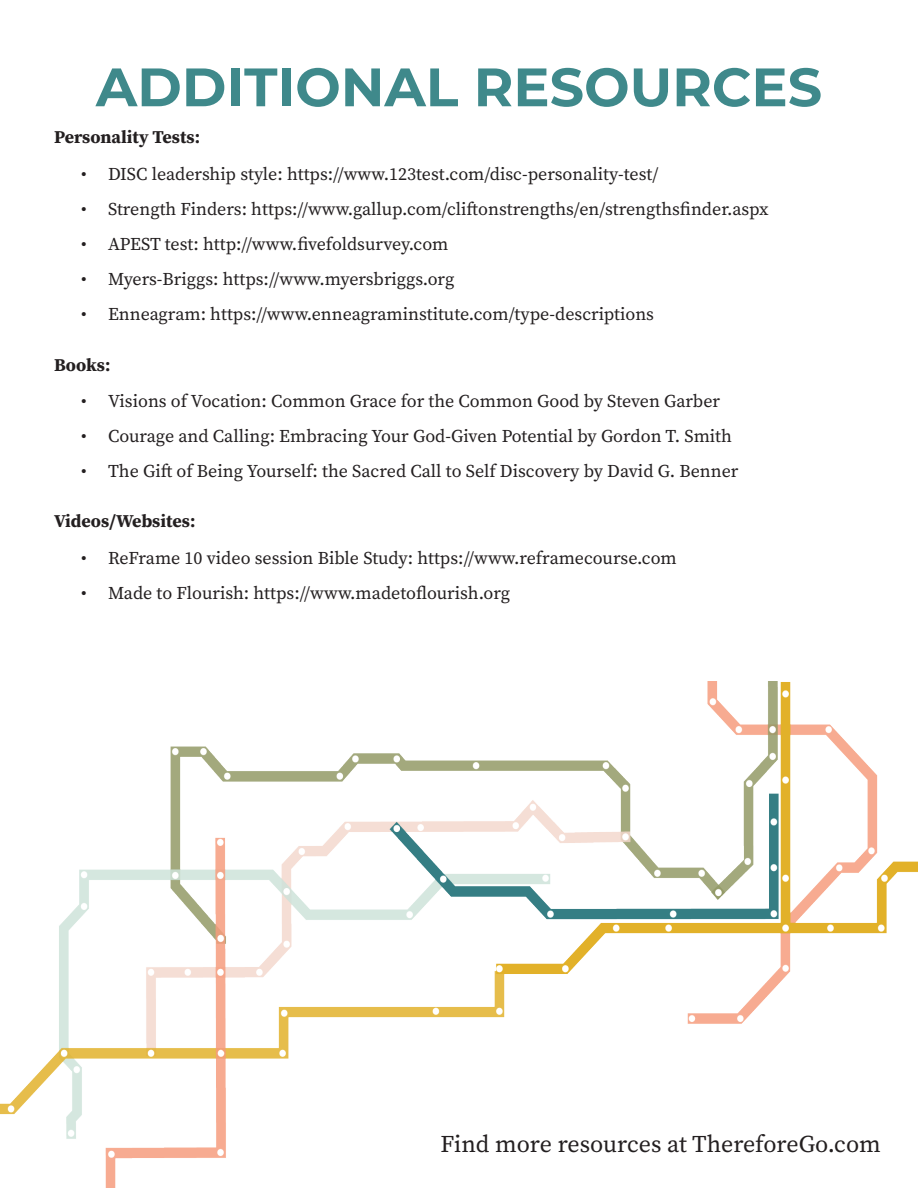
<style>
.page{position:relative;width:918px;height:1188px;background:#fff}
.page>*{position:absolute;margin:0;border:0;box-sizing:border-box;transform-origin:0 0}
.t1{font:700 54px "Montserrat";color:#3f898b}
.t2{font:24px "Source Serif Pro";color:#231f20}
.t3{font:18px "Source Serif Pro";color:#231f20}
.t4{font:700 18px "Source Serif Pro";color:#231f20}
</style>
<div class="page">
<img style="left:0;top:682px;width:918px;height:506px">
<p class="t1" style="left:96px;top:48px;width:728px">ADDITIONAL RESOURCES</p>
<p class="t4" style="left:54px;top:125px;width:148px">Personality Tests:</p>
<p class="t3" style="left:81px;top:162px;width:579px">• DISC leadership style: https://www.123test.com/disc-personality-test/</p>
<p class="t3" style="left:81px;top:197px;width:689px">• Strength Finders: https://www.gallup.com/cliftonstrengths/en/strengthsfinder.aspx</p>
<p class="t3" style="left:81px;top:232px;width:369px">• APEST test: http://www.fivefoldsurvey.com</p>
<p class="t3" style="left:81px;top:267px;width:375px">• Myers-Briggs: https://www.myersbriggs.org</p>
<p class="t3" style="left:81px;top:302px;width:575px">• Enneagram: https://www.enneagraminstitute.com/type-descriptions</p>
<p class="t4" style="left:54px;top:352px;width:58px">Books:</p>
<p class="t3" style="left:81px;top:389px;width:641px">• Visions of Vocation: Common Grace for the Common Good by Steven Garber</p>
<p class="t3" style="left:81px;top:424px;width:652px">• Courage and Calling: Embracing Your God-Given Potential by Gordon T. Smith</p>
<p class="t3" style="left:81px;top:459px;width:659px">• The Gift of Being Yourself: the Sacred Call to Self Discovery by David G. Benner</p>
<p class="t4" style="left:54px;top:509px;width:143px">Videos/Websites:</p>
<p class="t3" style="left:81px;top:546px;width:597px">• ReFrame 10 video session Bible Study: https://www.reframecourse.com</p>
<p class="t3" style="left:81px;top:581px;width:431px">• Made to Flourish: https://www.madetoflourish.org</p>
<p class="t2" style="left:441px;top:1127px;width:442px">Find more resources at ThereforeGo.com</p>
</div>
